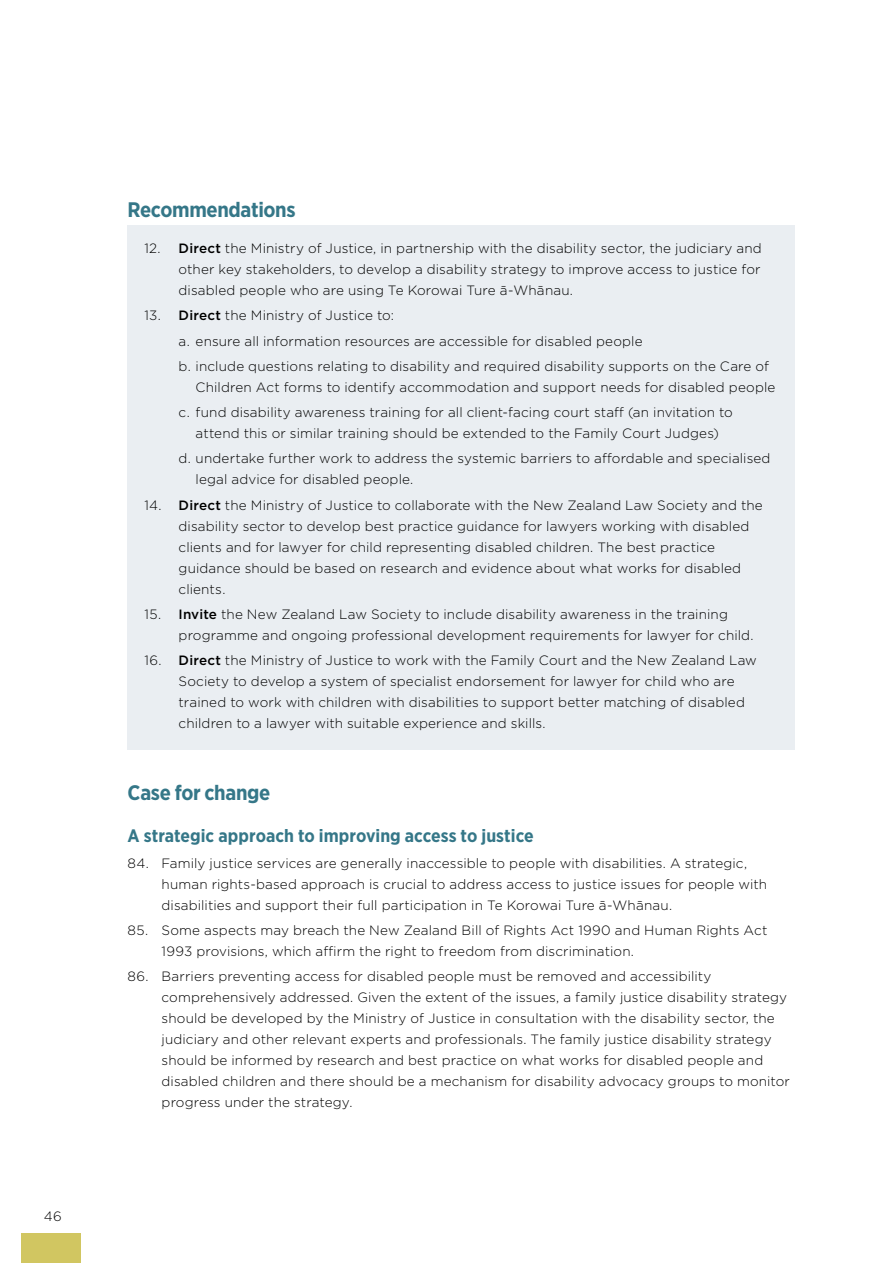
<style>
.page{position:relative;width:893px;height:1263px;background:#fff}
.page>*{position:absolute;margin:0;border:0;box-sizing:border-box;transform-origin:0 0}
.t1{font:700 21px "Gotham Narrow";letter-spacing:-.015em;color:#357788}
.t2{font:700 18px "Gotham Narrow";color:#357788}
.t3{font:300 13.5px/21px "Gotham";letter-spacing:.01em;color:#000}
.s1{font-weight:500}
</style>
<div class="page">
<div style="left:128px;top:225px;width:667px;height:524px;background:#eaeef2"></div>
<div style="left:21px;top:1233px;width:60px;height:30px;background:#d1c661"></div>
<p class="t3" style="left:44px;top:1205px;width:19px">46</p>
<h1 class="t1" style="left:128px;top:196px;width:170px">Recommendations</h1>
<p class="t3" style="left:179px;top:237px;width:585px;text-align:justify;text-indent:-34px">12. <span class="s1">Direct</span> the Ministry of Justice, in partnership with the disability sector, the judiciary and other key stakeholders, to develop a disability strategy to improve access to justice for disabled people who are using Te Korowai Ture ā-Whānau.</p>
<p class="t3" style="left:179px;top:302px;width:592px;line-height:25.2px;text-indent:-34px">13. <span class="s1">Direct</span> the Ministry of Justice to:<br>a. ensure all information resources are accessible for disabled people<br>b. include questions relating to disability and required disability supports on the Care of</p>
<p class="t3" style="left:179px;top:374px;width:598px;line-height:25.2px;text-indent:17px">Children Act forms to identify accommodation and support needs for disabled people c. fund disability awareness training for all client-facing court staff (an invitation to</p>
<p class="t3" style="left:179px;top:420px;width:593px;line-height:25.2px;text-indent:17px">attend this or similar training should be extended to the Family Court Judges)<br>d. undertake further work to address the systemic barriers to affordable and specialised</p>
<p class="t3" style="left:196px;top:469px;width:219px">legal advice for disabled people.</p>
<p class="t3" style="left:179px;top:494px;width:586px;text-indent:-34px">14. <span class="s1">Direct</span> the Ministry of Justice to collaborate with the New Zealand Law Society and the disability sector to develop best practice guidance for lawyers working with disabled clients and for lawyer for child representing disabled children. The best practice guidance should be based on research and evidence about what works for disabled clients.</p>
<p class="t3" style="left:179px;top:603px;width:576px;text-indent:-34px">15. <span class="s1">Invite</span> the New Zealand Law Society to include disability awareness in the training programme and ongoing professional development requirements for lawyer for child.</p>
<p class="t3" style="left:179px;top:649px;width:580px;text-indent:-34px">16. <span class="s1">Direct</span> the Ministry of Justice to work with the Family Court and the New Zealand Law Society to develop a system of specialist endorsement for lawyer for child who are trained to work with children with disabilities to support better matching of disabled children to a lawyer with suitable experience and skills.</p>
<h1 class="t1" style="left:128px;top:779px;width:144px">Case for change</h1>
<h2 class="t2" style="left:128px;top:824px;width:408px">A strategic approach to improving access to justice</h2>
<p class="t3" style="left:162px;top:852px;width:607px;text-indent:-34px">84. Family justice services are generally inaccessible to people with disabilities. A strategic, human rights-based approach is crucial to address access to justice issues for people with disabilities and support their full participation in Te Korowai Ture ā-Whānau.</p>
<p class="t3" style="left:162px;top:919px;width:607px;text-indent:-34px">85. Some aspects may breach the New Zealand Bill of Rights Act 1990 and Human Rights Act<br>1993 provisions, which affirm the right to freedom from discrimination.</p>
<p class="t3" style="left:162px;top:965px;width:630px;text-indent:-34px">86. Barriers preventing access for disabled people must be removed and accessibility comprehensively addressed. Given the extent of the issues, a family justice disability strategy should be developed by the Ministry of Justice in consultation with the disability sector, the judiciary and other relevant experts and professionals. The family justice disability strategy should be informed by research and best practice on what works for disabled people and disabled children and there should be a mechanism for disability advocacy groups to monitor progress under the strategy.</p>
</div>
